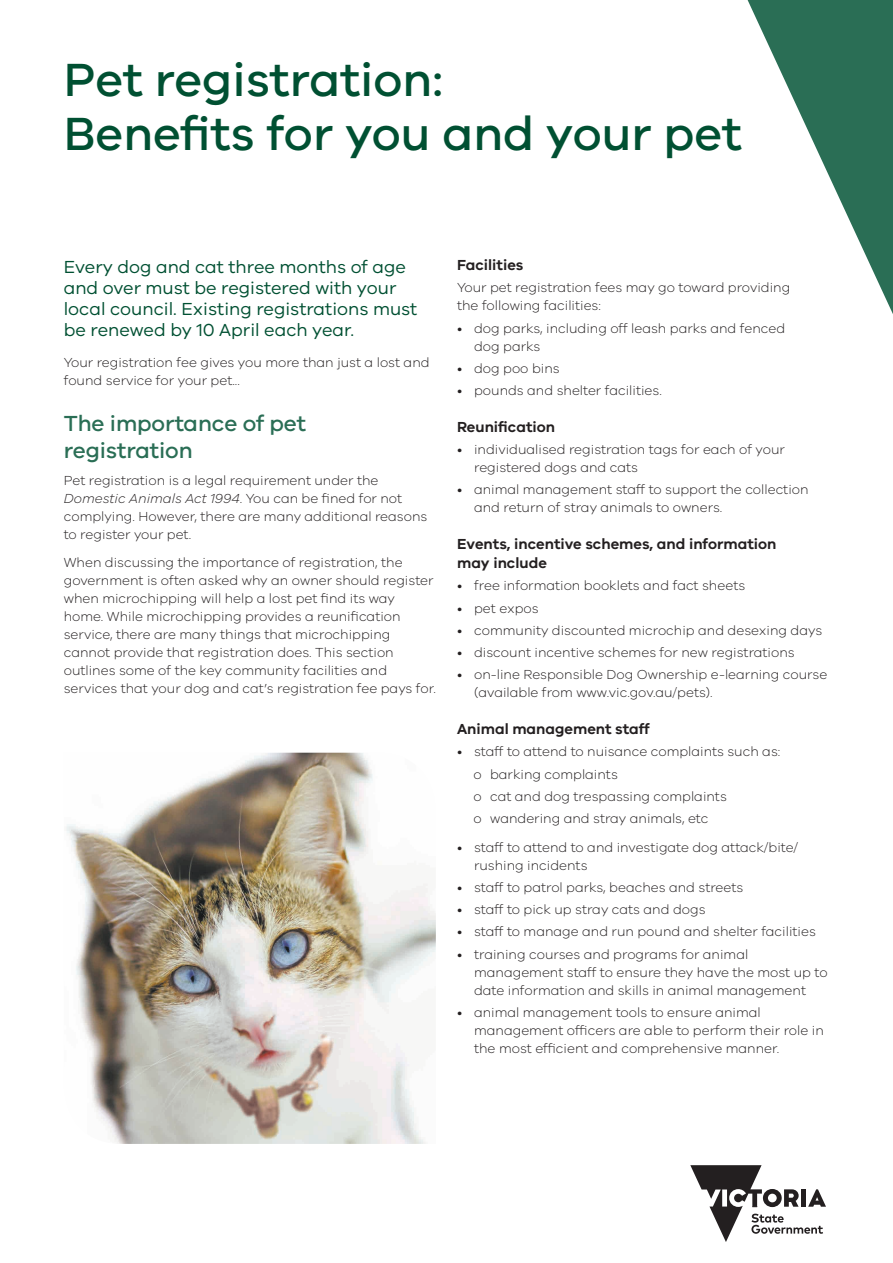
<style>
.page{position:relative;width:893px;height:1263px;background:#fff}
.page>*{position:absolute;margin:0;border:0;box-sizing:border-box;transform-origin:0 0}
.COVER_HEAD_A{font:500 48px "VIC";color:#005032}
.HEAD_B{font:500 22.5px/27px "VIC";letter-spacing:-.005em;color:#2a6e55}
.Pullout_feature{font:18px/21px "VIC";color:#005032}
.HEAD_C{font:600 15px/19.5px "VIC";color:#231f20}
.dots{font:300 13.5px/18px "VIC";color:#231f20}
.BODY{font:300 13.5px/18px "VIC";color:#231f20}
.dots_-_laast{font:300 13.5px/18px "VIC";color:#231f20}
.before_dots{font:300 13.5px/18px "VIC";color:#231f20}
.dots_2{font:300 13.5px "VIC";color:#231f20}
.dots_2_last{font:300 13.5px "VIC";color:#231f20}
.s1{font-style:italic}
</style>
<div class="page">
<svg style="left:747px;top:0;width:146px;height:314px"></svg>
<svg style="left:690px;top:1165px;width:136px;height:77px"></svg>
<img style="left:66px;top:753px;width:370px;height:391px">
<p class="COVER_HEAD_A" style="left:64px;top:51px;width:381px">Pet registration:</p>
<p class="COVER_HEAD_A" style="left:64px;top:105px;width:680px">Benefits for you and your pet</p>
<p class="Pullout_feature" style="left:64px;top:256px;width:355px">Every dog and cat three months of age and over must be registered with your local council. Existing registrations must be renewed by 10 April each year.</p>
<p class="BODY" style="left:64px;top:353px;width:367px">Your registration fee gives you more than just a lost and found service for your pet...</p>
<p class="HEAD_B" style="left:64px;top:409px;width:244px">The importance of pet registration</p>
<p class="BODY" style="left:64px;top:471px;width:365px">Pet registration is a legal requirement under the <span class="s1">Domestic Animals Act 1994</span>. You can be fined for not complying. However, there are many additional reasons to register your pet.</p>
<p class="BODY" style="left:64px;top:553px;width:374px">When discussing the importance of registration, the government is often asked why an owner should register when microchipping will help a lost pet find its way home. While microchipping provides a reunification service, there are many things that microchipping cannot provide that registration does. This section outlines some of the key community facilities and services that your dog and cat’s registration fee pays for.</p>
<p class="HEAD_C" style="left:457px;top:255px;width:68px">Facilities</p>
<p class="before_dots" style="left:457px;top:278px;width:335px">Your pet registration fees may go toward providing the following facilities:</p>
<p class="dots" style="left:474px;top:319px;width:313px;text-indent:-17px">• dog parks, including off leash parks and fenced dog parks</p>
<p class="dots" style="left:457px;top:359px;width:104px">• dog poo bins</p>
<p class="dots_-_laast" style="left:457px;top:381px;width:206px">• pounds and shelter facilities.</p>
<p class="HEAD_C" style="left:457px;top:416px;width:99px">Reunification</p>
<p class="dots" style="left:474px;top:440px;width:312px;text-indent:-17px">• individualised registration tags for each of your registered dogs and cats</p>
<p class="dots_-_laast" style="left:474px;top:480px;width:336px;text-indent:-17px">• animal management staff to support the collection and return of stray animals to owners.</p>
<p class="HEAD_C" style="left:457px;top:533px;width:321px">Events, incentive schemes, and information may include</p>
<p class="dots" style="left:457px;top:576px;width:290px">• free information booklets and fact sheets</p>
<p class="dots" style="left:457px;top:599px;width:83px">• pet expos</p>
<p class="dots" style="left:457px;top:621px;width:367px">• community discounted microchip and desexing days</p>
<p class="dots" style="left:457px;top:643px;width:339px">• discount incentive schemes for new registrations</p>
<p class="dots_-_laast" style="left:474px;top:665px;width:355px;text-indent:-17px">• on-line Responsible Dog Ownership e-learning course (available from www.vic.gov.au/pets).</p>
<p class="HEAD_C" style="left:457px;top:719px;width:194px">Animal management staff</p>
<p class="dots" style="left:457px;top:742px;width:325px">• staff to attend to nuisance complaints such as:</p>
<p class="dots_2" style="left:474px;top:766px;width:146px">o barking complaints</p>
<p class="dots_2" style="left:474px;top:788px;width:255px">o cat and dog trespassing complaints</p>
<p class="dots_2_last" style="left:474px;top:810px;width:236px">o wandering and stray animals, etc</p>
<p class="dots" style="left:474px;top:838px;width:325px;text-indent:-17px">• staff to attend to and investigate dog attack/bite/ rushing incidents</p>
<p class="dots" style="left:457px;top:878px;width:288px">• staff to patrol parks, beaches and streets</p>
<p class="dots" style="left:457px;top:900px;width:250px">• staff to pick up stray cats and dogs</p>
<p class="dots" style="left:457px;top:922px;width:360px">• staff to manage and run pound and shelter facilities</p>
<p class="dots" style="left:474px;top:945px;width:355px;text-indent:-17px">• training courses and programs for animal management staff to ensure they have the most up to date information and skills in animal management</p>
<p class="dots_-_laast" style="left:474px;top:1003px;width:351px;text-indent:-17px">• animal management tools to ensure animal management officers are able to perform their role in the most efficient and comprehensive manner.</p>
</div>
